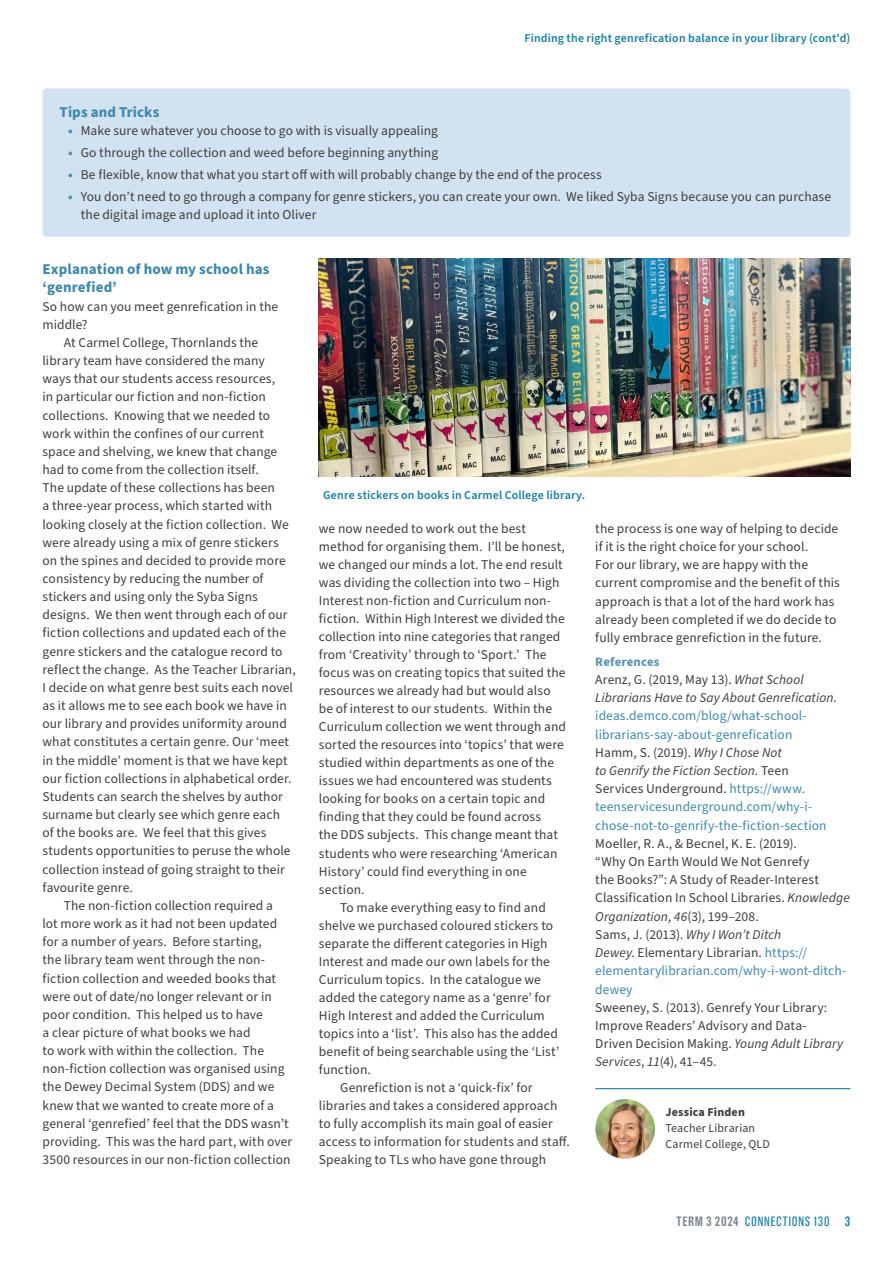
<style>
.page{position:relative;width:893px;height:1263px;background:#fff}
.page>*{position:absolute;margin:0;border:0;box-sizing:border-box;transform-origin:0 0}
.xBhead{font:700 15px/18.1px "Source Sans Pro";letter-spacing:.005em;color:#3f89ac}
.xpara{font:13.5px/18.1px "Source Sans Pro";letter-spacing:.005em;color:#3e3e3f}
.xpara_fo{font:13.5px/18.1px "Source Sans Pro";letter-spacing:.005em;color:#3f89ac}
.xpara_fo-2{font:13.5px/18.1px "Source Sans Pro";letter-spacing:.01em;color:#3e3e3f}
.xpara_last_LINE{font:13.5px/18.1px "Source Sans Pro";letter-spacing:.005em;color:#3e3e3f}
.t1{font:13.5px "Grotzec Head Condensed";letter-spacing:.035em;color:#1b80a5}
.xChead{font:700 12.75px "Source Sans Pro";letter-spacing:.015em;color:#5892b3}
.xcallout{font:600 12px "Source Sans Pro";letter-spacing:.01em;color:#1b80a5}
.xcredit_deets{font:12px/15.9px "Source Sans Pro";letter-spacing:.01em;color:#3e3e3f}
.xcaption{font:600 12px "Source Sans Pro";letter-spacing:.015em;color:#1b80a5}
.s1{font-weight:700;color:#4e8fb0}
.s2{color:#3e3e3f}
.s3{font-style:italic;color:#3e3e3f}
.s4{font-style:italic}
.s5{font-weight:700}
.s6{font-weight:600;color:#78848b}
.s7{font-weight:600}
</style>
<div class="page">
<img style="left:595px;top:1099px;width:60px;height:60px;border-radius:30px">
<div style="left:43px;top:88px;width:807px;height:149px;background:#d1e3f0;border-radius:4px"></div>
<img style="left:319px;top:259px;width:531px;height:217px">
<hr style="left:595px;top:1088px;width:255px;height:1px;background:#1b80a5">
<p class="xcallout" style="left:524px;top:30px;width:328px">Finding the right genrefication balance in your library (cont'd)</p>
<p class="xBhead" style="left:60px;top:103px;width:101px">Tips and Tricks</p>
<p class="xpara" style="left:68px;top:121px;width:371px"><span class="s1">•</span> Make sure whatever you choose to go with is visually appealing</p>
<p class="xpara" style="left:68px;top:144px;width:372px"><span class="s1">•</span> Go through the collection and weed before beginning anything</p>
<p class="xpara" style="left:68px;top:166px;width:535px"><span class="s1">•</span> Be flexible, know that what you start off with will probably change by the end of the process</p>
<p class="xpara" style="left:81px;top:188px;width:752px;text-indent:-13px"><span class="s1">•</span> You don’t need to go through a company for genre stickers, you can create your own. We liked Syba Signs because you can purchase the digital image and upload it into Oliver</p>
<p class="xBhead" style="left:43px;top:261px;width:228px">Explanation of how my school has ‘genrefied’</p>
<p class="xpara_fo-2" style="left:43px;top:297px;width:237px">So how can you meet genrefication in the middle?</p>
<p class="xpara" style="left:43px;top:334px;width:255px;text-indent:21px">At Carmel College, Thornlands the library team have considered the many ways that our students access resources,<br>in particular our fiction and non-fiction collections. Knowing that we needed to work within the confines of our current space and shelving, we knew that change had to come from the collection itself.<br>The update of these collections has been<br>a three-year process, which started with looking closely at the fiction collection. We were already using a mix of genre stickers on the spines and decided to provide more consistency by reducing the number of stickers and using only the Syba Signs designs. We then went through each of our fiction collections and updated each of the genre stickers and the catalogue record to reflect the change. As the Teacher Librarian, I decide on what genre best suits each novel as it allows me to see each book we have in our library and provides uniformity around what constitutes a certain genre. Our ‘meet in the middle’ moment is that we have kept our fiction collections in alphabetical order.<br>Students can search the shelves by author surname but clearly see which genre each<br>of the books are. We feel that this gives students opportunities to peruse the whole collection instead of going straight to their favourite genre.</p>
<p class="xpara" style="left:43px;top:897px;width:251px;text-indent:21px">The non-fiction collection required a<br>lot more work as it had not been updated for a number of years. Before starting,<br>the library team went through the non&shy;fiction collection and weeded books that were out of date/no longer relevant or in poor condition. This helped us to have<br>a clear picture of what books we had<br>to work with within the collection. The non-fiction collection was organised using the Dewey Decimal System (DDS) and we knew that we wanted to create more of a general ‘genrefied’ feel that the DDS wasn’t providing. This was the hard part, with over 3500 resources in our non-fiction collection</p>
<p class="xcaption" style="left:323px;top:487px;width:264px">Genre stickers on books in Carmel College library.</p>
<p class="xpara" style="left:319px;top:520px;width:249px">we now needed to work out the best method for organising them. I’ll be honest, we changed our minds a lot. The end result was dividing the collection into two – High Interest non-fiction and Curriculum non&shy;fiction. Within High Interest we divided the collection into nine categories that ranged from ‘Creativity’ through to ‘Sport.’ The focus was on creating topics that suited the resources we already had but would also be of interest to our students. Within the Curriculum collection we went through and sorted the resources into ‘topics’ that were studied within departments as one of the issues we had encountered was students looking for books on a certain topic and finding that they could be found across<br>the DDS subjects. This change meant that students who were researching ‘American History’ could find everything in one section.</p>
<p class="xpara" style="left:319px;top:898px;width:242px;text-indent:21px">To make everything easy to find and shelve we purchased coloured stickers to separate the different categories in High Interest and made our own labels for the Curriculum topics. In the catalogue we added the category name as a ‘genre’ for High Interest and added the Curriculum topics into a ‘list’. This also has the added benefit of being searchable using the ‘List’ function.</p>
<p class="xpara" style="left:319px;top:1079px;width:253px;text-indent:21px">Genrefiction is not a ‘quick-fix’ for libraries and takes a considered approach to fully accomplish its main goal of easier access to information for students and staff.<br>Speaking to TLs who have gone through</p>
<p class="xpara" style="left:595px;top:520px;width:246px">the process is one way of helping to decide if it is the right choice for your school.<br>For our library, we are happy with the current compromise and the benefit of this approach is that a lot of the hard work has already been completed if we do decide to fully embrace genrefiction in the future.</p>
<p class="xChead" style="left:595px;top:653px;width:66px">References</p>
<p class="xpara_fo" style="left:595px;top:671px;width:243px"><span class="s2">Arenz, G. (2019, May 13).</span> <span class="s3">What School Librarians Have to Say About Genrefication</span><span class="s2">. </span>ideas.demco.com/blog/what-school&shy;librarians-say-about-genrefication</p>
<p class="xpara_fo" style="left:595px;top:744px;width:233px"><span class="s2">Hamm, S. (2019).</span> <span class="s3">Why I Chose Not<br>to Genrify the Fiction Section.</span> <span class="s2">Teen Services Underground.</span> https://www. teenservicesunderground.com/why-i&shy;chose-not-to-genrify-the-fiction-section</p>
<p class="xpara_fo-2" style="left:595px;top:835px;width:256px">Moeller, R. A., &amp; Becnel, K. E. (2019).<br>“Why On Earth Would We Not Genrefy<br>the Books?”: A Study of Reader-Interest Classification In School Libraries. <span class="s4">Knowledge Organization</span>, <span class="s4">46</span>(3), 199–208.</p>
<p class="xpara_fo" style="left:595px;top:926px;width:252px"><span class="s2">Sams, J. (2013).</span> <span class="s3">Why I Won’t Ditch<br>Dewey</span><span class="s2">. Elementary Librarian.</span> https:// elementarylibrarian.com/why-i-wont-ditch&shy;dewey</p>
<p class="xpara_last_LINE" style="left:595px;top:998px;width:249px">Sweeney, S. (2013). Genrefy Your Library:<br>Improve Readers’ Advisory and Data-Driven Decision Making. <span class="s4">Young Adult Library Services</span>, <span class="s4">11</span>(4), 41–45.</p>
<p class="xcredit_deets" style="left:665px;top:1105px;width:106px"><span class="s5">Jessica Finden<br></span>Teacher Librarian<br>Carmel College, QLD</p>
<p class="t1" style="left:677px;top:1214px;width:175px"><span class="s6">TERM 3 2024</span> CONNECTIONS 130 <span class="s7">3</span></p>
</div>
